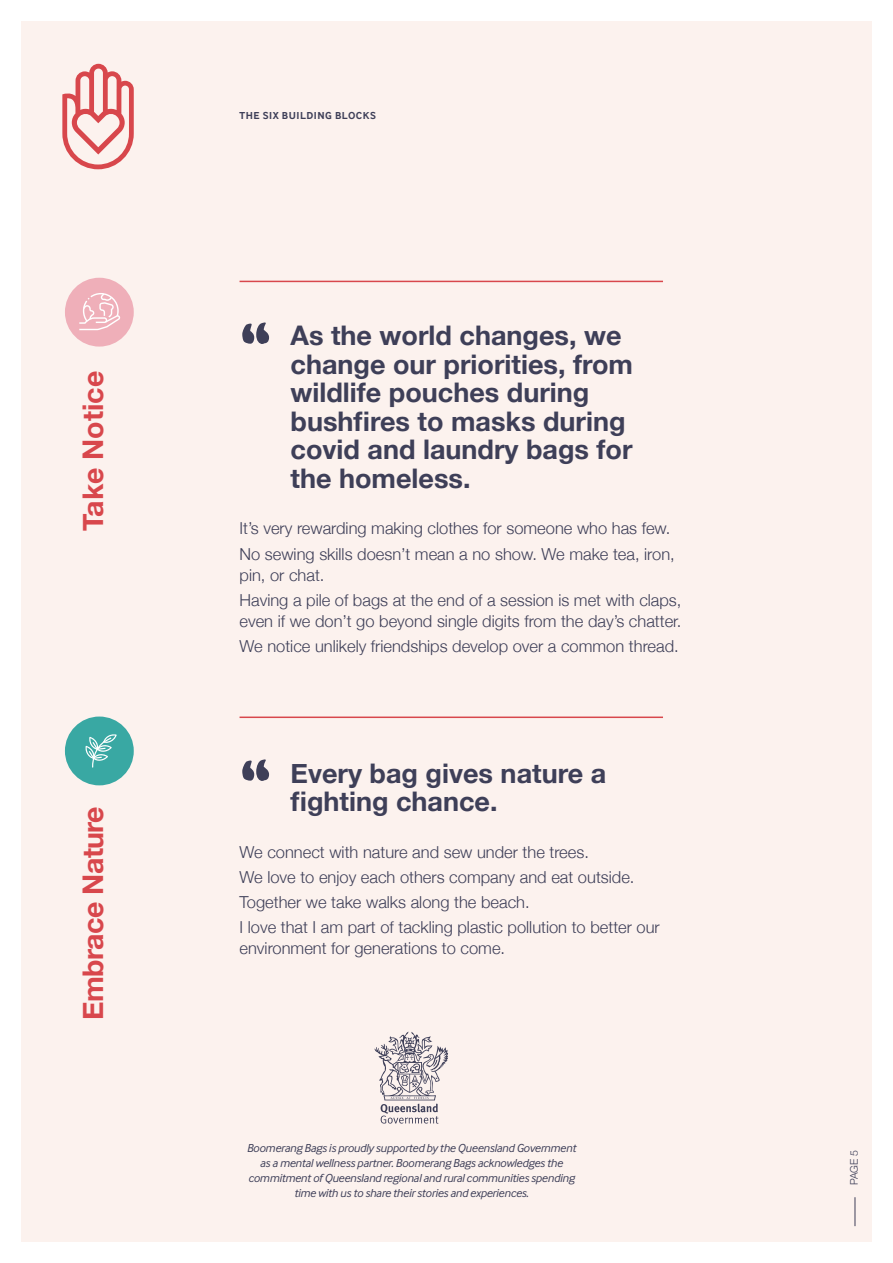
<style>
.page{position:relative;width:893px;height:1263px;background:#fff}
.page>*{position:absolute;margin:0;border:0;box-sizing:border-box;transform-origin:0 0}
.t1{font:73.5px "Eds Market Wide";color:#3e3f58}
.t2{font:700 28.5px "Helvetica Neue";letter-spacing:-.02em;color:#d8474c}
.t3{font:700 28.5px "Helvetica Neue";color:#d8474c}
.t4{font:700 27px/28.5px "Helvetica Neue";color:#3e3f58}
.t5{font:300 16.5px/25.2px "Helvetica Neue";color:#3e3f58}
.t6{font:italic 12px/15px "Inter Face";letter-spacing:-.02em;color:#3e3f58;text-align:center}
.t7{font:700 10.5px "Inter Face";letter-spacing:.05em;color:#3e3f58}
.t8{font:300 10.5px "Helvetica Neue";color:#3e3f58}
</style>
<div class="page">
<div style="left:21px;top:21px;width:851px;height:1221px;background:#fcf2ee"></div>
<svg style="left:62px;top:64px;width:72px;height:105px"></svg>
<svg style="left:855px;top:1197px;width:1px;height:29px"></svg>
<hr style="left:240px;top:281px;width:423px;height:1px;background:#d8474c">
<hr style="left:240px;top:716px;width:423px;height:2px;background:#d8474c">
<svg style="left:375px;top:1032px;width:73px;height:91px"></svg>
<div style="left:65px;top:278px;width:69px;height:69px;background:#efafb9;border-radius:50%"></div>
<svg style="left:79px;top:293px;width:41px;height:37px"></svg>
<div style="left:65px;top:716px;width:69px;height:69px;background:#39a8a3;border-radius:50%"></div>
<svg style="left:85px;top:734px;width:32px;height:34px"></svg>
<h2 class="t3" style="left:71px;top:531px;width:161px;rotate:-90deg">Take Notice</h2>
<h2 class="t2" style="left:71px;top:1020px;width:215px;rotate:-90deg">Embrace Nature</h2>
<p class="t7" style="left:240px;top:109px;width:138px">THE SIX BUILDING BLOCKS</p>
<h1 class="t1" style="left:240px;top:299px;width:33px">“</h1>
<h3 class="t4" style="left:291px;top:322px;width:344px">As the world changes, we change our priorities, from wildlife pouches during bushfires to masks during covid and laundry bags for the homeless.</h3>
<p class="t5" style="left:240px;top:515px;width:437px">It’s very rewarding making clothes for someone who has few.<br>No sewing skills doesn’t mean a no show. We make tea, iron,</p>
<p class="t5" style="left:240px;top:561px;width:443px">pin, or chat.<br>Having a pile of bags at the end of a session is met with claps,</p>
<p class="t5" style="left:240px;top:607px;width:443px">even if we don’t go beyond single digits from the day’s chatter.<br>We notice unlikely friendships develop over a common thread.</p>
<h1 class="t1" style="left:240px;top:736px;width:33px">“</h1>
<h3 class="t4" style="left:291px;top:759px;width:317px">Every bag gives nature a fighting chance.</h3>
<p class="t5" style="left:240px;top:838px;width:422px">We connect with nature and sew under the trees.<br>We love to enjoy each others company and eat outside.<br>Together we take walks along the beach.<br>I love that I am part of tackling plastic pollution to better our</p>
<p class="t5" style="left:240px;top:935px;width:267px">environment for generations to come.</p>
<p class="t6" style="left:247px;top:1140px;width:331px">Boomerang Bags is proudly supported by the Queensland Government as a mental wellness partner. Boomerang Bags acknowledges the commitment of Queensland regional and rural communities spending time with us to share their stories and experiences.</p>
<p class="t8" style="left:846px;top:1185px;width:37px;rotate:-90deg">PAGE 5</p>
</div>
